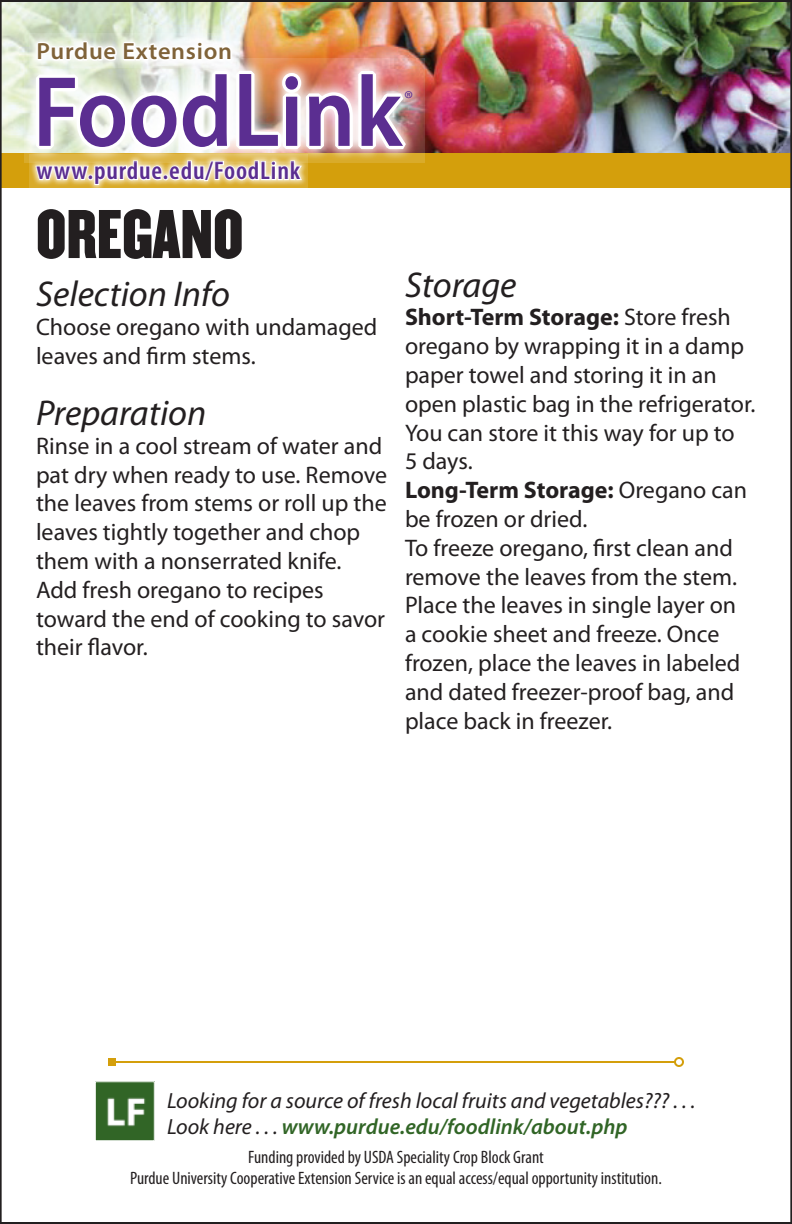
<style>
.page{position:relative;width:792px;height:1224px;background:#fff}
.page>*{position:absolute;margin:0;border:0;box-sizing:border-box;transform-origin:0 0}
.t1{font:600 101px "Myriad Pro";color:#5b2e91;scale:.9 1}
.t2{font:60px "Champion HTF Welterweight";color:#231f20}
.Subhead{font:italic 36px "Myriad Pro";color:#231f20}
.t3{font:600 condensed 25.6px "Myriad Pro";letter-spacing:.03em;color:#5b2e91;scale:1.06 1}
.Text{font:24px/28.8px "Myriad Pro";color:#231f20}
.t4{font:600 23.4px "Myriad Pro";letter-spacing:.03em;color:#806339;scale:1.04 1}
.t5{font:italic 22px/26.4px "Myriad Pro";color:#231f20}
.t6{font:21.8px "Myriad Pro";color:#5b2e91}
.t7{font:condensed 18px "Myriad Pro";color:#231f20}
.s1{font-size:106.6px}
.s2{font-weight:700}
.s3{font-weight:600;color:#316526}
</style>
<div class="page">
<img style="left:3px;top:3px;width:786px;height:151px">
<div style="left:0;top:154px;width:792px;height:34px;background:#d49f0c"></div>
<svg style="left:24px;top:58px;width:401px;height:105px"></svg>
<img style="left:33px;top:34px;width:382px;height:154px">
<hr style="left:112px;top:1061px;width:563px;height:2px;background:#d49f0c">
<div style="left:108px;top:1058px;width:8px;height:8px;background:#d49f0c"></div>
<div style="left:674px;top:1057px;width:10px;height:10px;border:2px solid #d49f0c;border-radius:50%"></div>
<img style="left:97px;top:1083px;width:56px;height:56px">
<div style="left:95px;top:1081px;width:60px;height:60px;border:1px solid #fff"></div>
<p class="t4" style="left:36px;top:36px;width:190px">Purdue Extension</p>
<p class="t1" style="left:33px;top:48px;width:412px">Food<span class="s1">L</span>ink</p>
<p class="t6" style="left:404px;top:85px;width:11px">®</p>
<p class="t3" style="left:36px;top:157px;width:250px">www.purdue.edu/FoodLink</p>
<p class="t2" style="left:36px;top:195px;width:209px">OREGANO</p>
<p class="Subhead" style="left:36px;top:272px;width:196px">Selection Info</p>
<p class="Text" style="left:36px;top:312px;width:343px">Choose oregano with undamaged leaves and firm stems.</p>
<p class="Subhead" style="left:36px;top:391px;width:172px">Preparation</p>
<p class="Text" style="left:36px;top:431px;width:353px">Rinse in a cool stream of water and pat dry when ready to use. Remove the leaves from stems or roll up the leaves tightly together and chop them with a nonserrated knife.</p>
<p class="Text" style="left:36px;top:575px;width:351px">Add fresh oregano to recipes toward the end of cooking to savor their flavor.</p>
<p class="Subhead" style="left:405px;top:262px;width:113px">Storage</p>
<p class="Text" style="left:405px;top:303px;width:352px"><span class="s2">Short-Term Storage:</span> Store fresh oregano by wrapping it in a damp paper towel and storing it in an open plastic bag in the refrigerator.<br>You can store it this way for up to<br>5 days.</p>
<p class="Text" style="left:405px;top:475px;width:344px"><span class="s2">Long-Term Storage:</span> Oregano can be frozen or dried.</p>
<p class="Text" style="left:405px;top:533px;width:337px">To freeze oregano, first clean and remove the leaves from the stem.<br>Place the leaves in single layer on a cookie sheet and freeze. Once frozen, place the leaves in labeled and dated freezer-proof bag, and place back in freezer.</p>
<p class="t5" style="left:167px;top:1087px;width:530px">Looking for a source of fresh local fruits and vegetables??? . . .<br>Look here . . . <span class="s3">www.purdue.edu/foodlink/about.php</span></p>
<p class="t7" style="left:248px;top:1146px;width:297px">Funding provided by USDA Speciality Crop Block Grant</p>
<p class="t7" style="left:130px;top:1168px;width:533px">Purdue University Cooperative Extension Service is an equal access/equal opportunity institution.</p>
</div>
